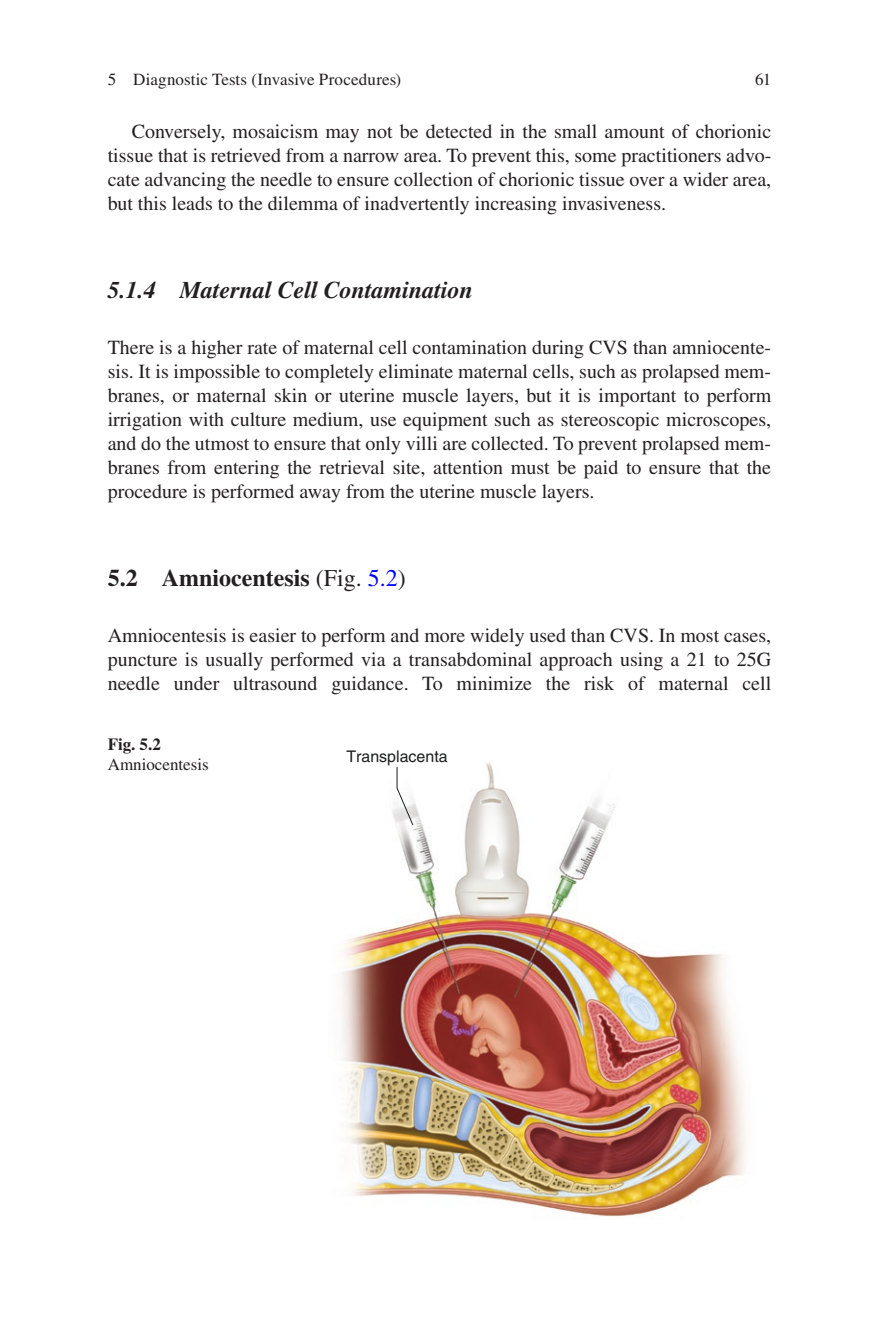
<style>
.page{position:relative;width:879px;height:1333px;background:#fff}
.page>*{position:absolute;margin:0;border:0;box-sizing:border-box;transform-origin:0 0}
.t1{font:italic 700 24px "Times LT Std";color:#231f20}
.t2{font:700 24px "Times LT Std";color:#231f20}
.t3{font:20px/24px "Times LT Std";color:#231f20;text-align:justify}
.t4{font:17px "Times LT Std";color:#231f20}
.t5{font:700 17px "Times LT Std";color:#231f20}
.t6{font:16px "Helvetica 2";color:#1d1e1f}
.s1{font-weight:400}
.s2{font-weight:400;color:#00f}
</style>
<div class="page">
<img style="left:341px;top:763px;width:405px;height:454px">
<svg style="left:396px;top:766px;width:18px;height:60px"></svg>
<p class="t4" style="left:108px;top:70px;width:295px">5 Diagnostic Tests (Invasive Procedures)</p>
<p class="t4" style="left:755px;top:70px;width:17px">61</p>
<p class="t3" style="left:108px;top:119px;width:665px;text-indent:24px">Conversely, mosaicism may not be detected in the small amount of chorionic tissue that is retrieved from a narrow area. To prevent this, some practitioners advo&shy;cate advancing the needle to ensure collection of chorionic tissue over a wider area, but this leads to the dilemma of inadvertently increasing invasiveness.</p>
<p class="t1" style="left:108px;top:276px;width:367px">5.1.4 Maternal Cell Contamination</p>
<p class="t3" style="left:108px;top:335px;width:665px">There is a higher rate of maternal cell contamination during CVS than amniocente&shy;sis. It is impossible to completely eliminate maternal cells, such as prolapsed mem&shy;branes, or maternal skin or uterine muscle layers, but it is important to perform irrigation with culture medium, use equipment such as stereoscopic microscopes, and do the utmost to ensure that only villi are collected. To prevent prolapsed mem&shy;branes from entering the retrieval site, attention must be paid to ensure that the procedure is performed away from the uterine muscle layers.</p>
<p class="t2" style="left:108px;top:564px;width:299px">5.2 Amniocentesis <span class="s1">(Fig.</span> <span class="s2">5.2</span><span class="s1">)</span></p>
<p class="t3" style="left:108px;top:623px;width:665px">Amniocentesis is easier to perform and more widely used than CVS. In most cases, puncture is usually performed via a transabdominal approach using a 21 to 25G needle under ultrasound guidance. To minimize the risk of maternal cell</p>
<p class="t5" style="left:108px;top:734px;width:55px">Fig. 5.2</p>
<p class="t4" style="left:108px;top:755px;width:103px">Amniocentesis</p>
<p class="t6" style="left:346px;top:746px;width:103px">Transplacenta</p>
</div>
